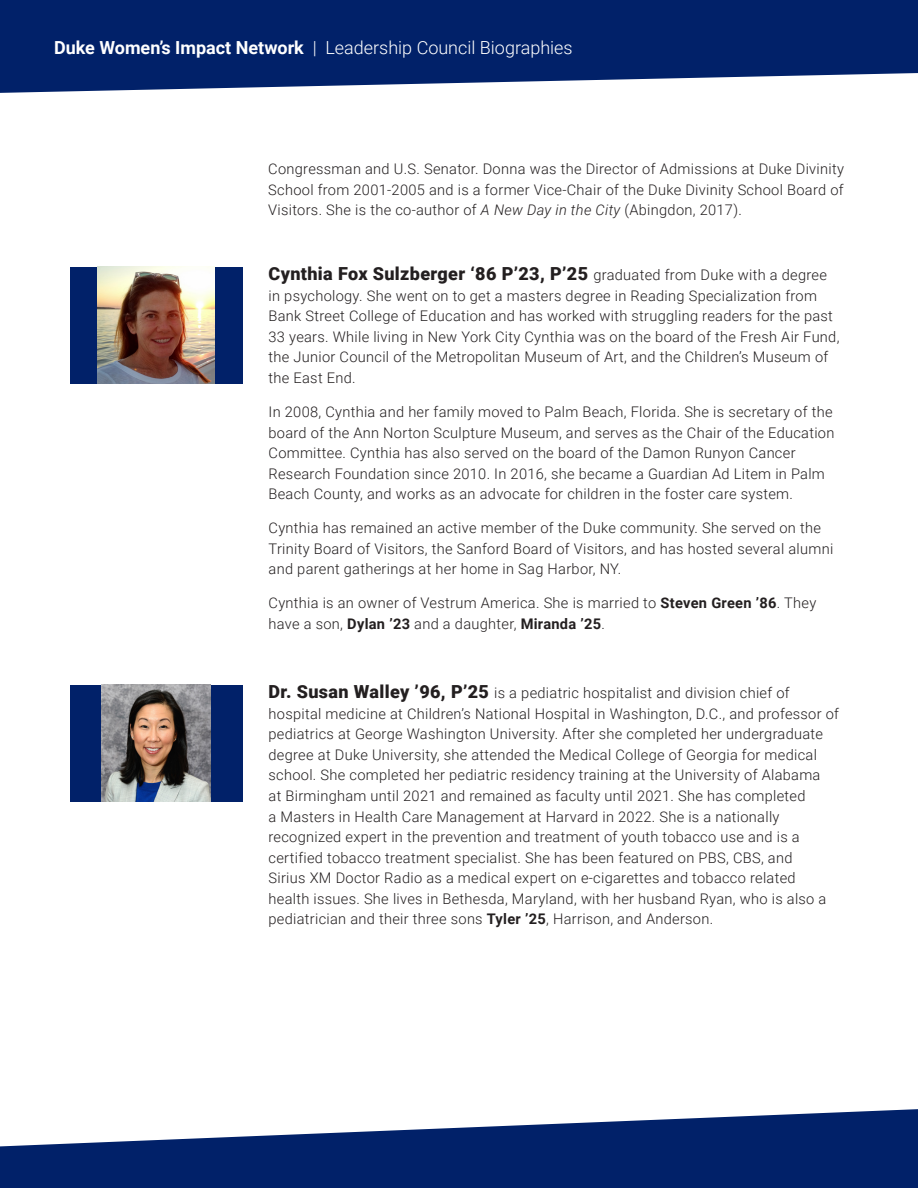
<style>
.page{position:relative;width:918px;height:1188px;background:#fff}
.page>*{position:absolute;margin:0;border:0;box-sizing:border-box;transform-origin:0 0}
.t1{font:900 18px "Roboto";letter-spacing:.02em;color:#231f20}
.t2{font:300 18px "Roboto";color:#fff}
.t3{font:300 14.7px/20.5px "Roboto";letter-spacing:.02em;color:#231f20}
.s1{font-weight:700}
.s2{font-style:italic}
.s3{font-weight:300;font-size:14.7px}
.s4{font-weight:900;font-size:18px}
</style>
<div class="page">
<svg style="left:0;top:0;width:918px;height:93px;background:#1c3879"></svg>
<svg style="left:0;top:1109px;width:918px;height:79px;fill:#012169"></svg>
<div style="left:70px;top:267px;width:172px;height:117px;background:#012169"></div>
<img style="left:98px;top:267px;width:116px;height:117px">
<div style="left:70px;top:685px;width:172px;height:117px;background:#012169"></div>
<img style="left:102px;top:685px;width:109px;height:117px">
<p class="t2" style="left:54px;top:35px;width:520px"><span class="s1">Duke Women’s Impact Network</span> | Leadership Council Biographies</p>
<p class="t3" style="left:268px;top:158px;width:577px;text-align:justify">Congressman and U.S. Senator. Donna was the Director of Admissions at Duke Divinity School from 2001-2005 and is a former Vice-Chair of the Duke Divinity School Board of Visitors. She is the co-author of <span class="s2">A New Day in the City</span> (Abingdon, 2017).</p>
<p class="t1" style="left:269px;top:261px;width:560px">Cynthia Fox Sulzberger ‘86 P’23, P’25 <span class="s3">graduated from Duke with a degree</span></p>
<p class="t3" style="left:269px;top:285px;width:572px">in psychology. She went on to get a masters degree in Reading Specialization from Bank Street College of Education and has worked with struggling readers for the past 33 years. While living in New York City Cynthia was on the board of the Fresh Air Fund, the Junior Council of the Metropolitan Museum of Art, and the Children’s Museum of the East End.</p>
<p class="t3" style="left:269px;top:401px;width:567px">In 2008, Cynthia and her family moved to Palm Beach, Florida. She is secretary of the board of the Ann Norton Sculpture Museum, and serves as the Chair of the Education Committee. Cynthia has also served on the board of the Damon Runyon Cancer Research Foundation since 2010. In 2016, she became a Guardian Ad Litem in Palm Beach County, and works as an advocate for children in the foster care system.</p>
<p class="t3" style="left:269px;top:517px;width:566px">Cynthia has remained an active member of the Duke community. She served on the<br>Trinity Board of Visitors, the Sanford Board of Visitors, and has hosted several alumni and parent gatherings at her home in Sag Harbor, NY.</p>
<p class="t3" style="left:269px;top:592px;width:549px">Cynthia is an owner of Vestrum America. She is married to <span class="s1">Steven Green ’86</span>. They have a son, <span class="s1">Dylan ’23</span> and a daughter, <span class="s1">Miranda ’25</span>.</p>
<p class="t3" style="left:269px;top:682px;width:572px"><span class="s4">Dr. Susan Walley ’96, P’25</span> is a pediatric hospitalist and division chief of hospital medicine at Children’s National Hospital in Washington, D.C., and professor of pediatrics at George Washington University. After she completed her undergraduate degree at Duke University, she attended the Medical College of Georgia for medical school. She completed her pediatric residency training at the University of Alabama<br>at Birmingham until 2021 and remained as faculty until 2021. She has completed<br>a Masters in Health Care Management at Harvard in 2022. She is a nationally recognized expert in the prevention and treatment of youth tobacco use and is a certified tobacco treatment specialist. She has been featured on PBS, CBS, and<br>Sirius XM Doctor Radio as a medical expert on e-cigarettes and tobacco related health issues. She lives in Bethesda, Maryland, with her husband Ryan, who is also a pediatrician and their three sons <span class="s1">Tyler ’25</span>, Harrison, and Anderson.</p>
</div>
